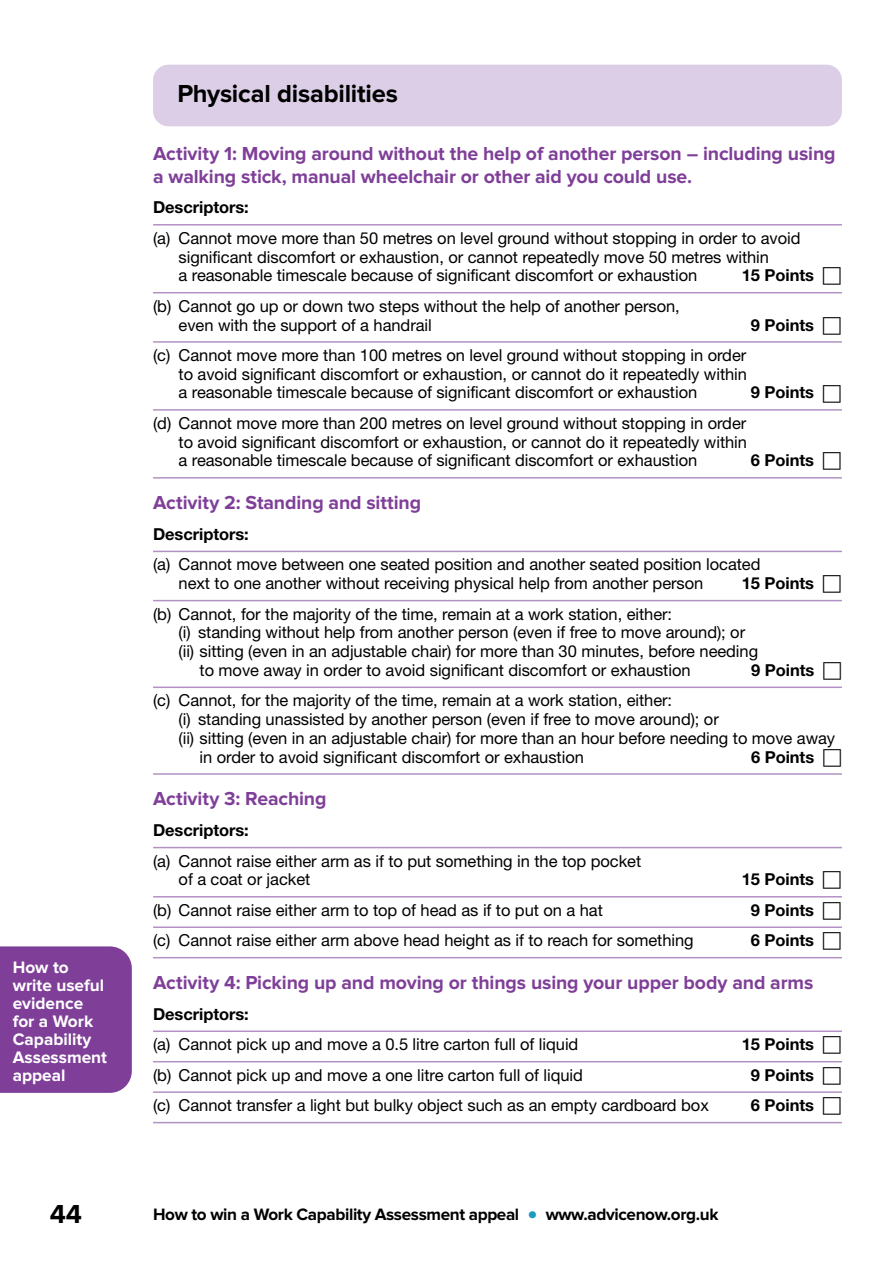
<style>
.page{position:relative;width:893px;height:1263px;background:#fff}
.page>*{position:absolute;margin:0;border:0;box-sizing:border-box;transform-origin:0 0}
.t1{font:700 27px "Proxima Nova";color:#000}
.t2{font:700 25.5px "Proxima Nova";letter-spacing:-.01em;color:#000}
.t3{font:700 19.5px/22.5px "Proxima Nova";letter-spacing:-.005em;color:#7f3f98}
.t4{font:700 17.25px/18px "Proxima Nova";color:#fff}
.t5{font:700 17.1px "Proxima Nova";letter-spacing:-.02em;color:#000}
.t6{font:16.5px/18.8px "Helvetica Neue LT Std";letter-spacing:-.005em;color:#000}
.t7{font:700 16.5px "Helvetica Neue LT Std";letter-spacing:-.005em;color:#000}
.s1{font-family:"Universal Newswith Comm Pi";font-weight:400;font-size:19.5px}
.s2{font-size:30px;color:#1e9ac1}
</style>
<div class="page">
<div style="left:0;top:946px;width:132px;height:147px;background:#7f3f98"></div>
<div style="left:153px;top:65px;width:689px;height:61px;background:#dbcee6;border-radius:15px"></div>
<hr style="left:153px;top:224px;width:689px;height:2px;background:#b292c4">
<hr style="left:153px;top:292px;width:689px;height:1px;background:#b292c4">
<hr style="left:153px;top:341px;width:689px;height:2px;background:#b292c4">
<hr style="left:153px;top:409px;width:689px;height:2px;background:#b292c4">
<hr style="left:153px;top:477px;width:689px;height:2px;background:#b292c4">
<hr style="left:153px;top:551px;width:689px;height:1px;background:#b292c4">
<hr style="left:153px;top:600px;width:689px;height:1px;background:#b292c4">
<hr style="left:153px;top:686px;width:689px;height:2px;background:#b292c4">
<hr style="left:153px;top:773px;width:689px;height:2px;background:#b292c4">
<hr style="left:153px;top:847px;width:689px;height:1px;background:#b292c4">
<hr style="left:153px;top:896px;width:689px;height:1px;background:#b292c4">
<hr style="left:153px;top:926px;width:689px;height:2px;background:#b292c4">
<hr style="left:153px;top:957px;width:689px;height:1px;background:#b292c4">
<hr style="left:153px;top:1030px;width:689px;height:2px;background:#b292c4">
<hr style="left:153px;top:1061px;width:689px;height:1px;background:#b292c4">
<hr style="left:153px;top:1091px;width:689px;height:2px;background:#b292c4">
<hr style="left:153px;top:1122px;width:689px;height:1px;background:#b292c4">
<h2 class="t2" style="left:177px;top:82px;width:222px">Physical disabilities</h2>
<p class="t3" style="left:153px;top:143px;width:684px">Activity 1: Moving around without the help of another person – including using a walking stick, manual wheelchair or other aid you could use.</p>
<p class="t7" style="left:153px;top:197px;width:97px">Descriptors:</p>
<p class="t6" style="left:179px;top:228px;width:623px;text-indent:-26px">(a) Cannot move more than 50 metres on level ground without stopping in order to avoid significant discomfort or exhaustion, or cannot repeatedly move 50 metres within<br>a reasonable timescale because of significant discomfort or exhaustion</p>
<p class="t7" style="left:742px;top:265px;width:101px">15 Points <span class="s1">h</span></p>
<p class="t6" style="left:179px;top:296px;width:503px;text-indent:-26px">(b) Cannot go up or down two steps without the help of another person, even with the support of a handrail</p>
<p class="t7" style="left:751px;top:314px;width:92px">9 Points <span class="s1">h</span></p>
<p class="t6" style="left:179px;top:345px;width:570px;text-align:justify;text-indent:-26px">(c) Cannot move more than 100 metres on level ground without stopping in order to avoid significant discomfort or exhaustion, or cannot do it repeatedly within a reasonable timescale because of significant discomfort or exhaustion</p>
<p class="t7" style="left:751px;top:382px;width:92px">9 Points <span class="s1">h</span></p>
<p class="t6" style="left:179px;top:413px;width:570px;text-align:justify;text-indent:-26px">(d) Cannot move more than 200 metres on level ground without stopping in order to avoid significant discomfort or exhaustion, or cannot do it repeatedly within a reasonable timescale because of significant discomfort or exhaustion</p>
<p class="t7" style="left:751px;top:450px;width:92px">6 Points <span class="s1">h</span></p>
<p class="t3" style="left:153px;top:492px;width:270px">Activity 2: Standing and sitting</p>
<p class="t7" style="left:153px;top:524px;width:97px">Descriptors:</p>
<p class="t6" style="left:179px;top:555px;width:583px;text-indent:-26px">(a) Cannot move between one seated position and another seated position located next to one another without receiving physical help from another person</p>
<p class="t7" style="left:742px;top:573px;width:101px">15 Points <span class="s1">h</span></p>
<p class="t4" style="left:13px;top:959px;width:96px">How to write useful evidence for a Work<br>Capability<br>Assessment appeal</p>
<p class="t6" style="left:153px;top:604px;width:521px">(b) Cannot, for the majority of the time, remain at a work station, either:</p>
<p class="t6" style="left:179px;top:623px;width:568px">(i) standing without help from another person (even if free to move around); or</p>
<p class="t6" style="left:179px;top:642px;width:581px">(ii) sitting (even in an adjustable chair) for more than 30 minutes, before needing</p>
<p class="t6" style="left:200px;top:660px;width:493px">to move away in order to avoid significant discomfort or exhaustion</p>
<p class="t7" style="left:751px;top:660px;width:92px">9 Points <span class="s1">h</span></p>
<p class="t6" style="left:153px;top:691px;width:521px">(c) Cannot, for the majority of the time, remain at a work station, either:</p>
<p class="t6" style="left:179px;top:710px;width:542px">(i) standing unassisted by another person (even if free to move around); or</p>
<p class="t6" style="left:179px;top:728px;width:658px">(ii) sitting (even in an adjustable chair) for more than an hour before needing to move away</p>
<p class="t6" style="left:200px;top:747px;width:386px">in order to avoid significant discomfort or exhaustion</p>
<p class="t7" style="left:751px;top:746px;width:92px">6 Points <span class="s1">h</span></p>
<p class="t3" style="left:153px;top:788px;width:175px">Activity 3: Reaching</p>
<p class="t7" style="left:153px;top:820px;width:97px">Descriptors:</p>
<p class="t6" style="left:179px;top:851px;width:464px;text-indent:-26px">(a) Cannot raise either arm as if to put something in the top pocket of a coat or jacket</p>
<p class="t7" style="left:742px;top:869px;width:101px">15 Points <span class="s1">h</span></p>
<p class="t6" style="left:153px;top:900px;width:451px">(b) Cannot raise either arm to top of head as if to put on a hat</p>
<p class="t7" style="left:751px;top:900px;width:92px">9 Points <span class="s1">h</span></p>
<p class="t6" style="left:153px;top:931px;width:542px">(c) Cannot raise either arm above head height as if to reach for something</p>
<p class="t7" style="left:751px;top:930px;width:92px">6 Points <span class="s1">h</span></p>
<p class="t3" style="left:153px;top:972px;width:662px">Activity 4: Picking up and moving or things using your upper body and arms</p>
<p class="t7" style="left:153px;top:1004px;width:97px">Descriptors:</p>
<p class="t6" style="left:153px;top:1035px;width:427px">(a) Cannot pick up and move a 0.5 litre carton full of liquid</p>
<p class="t7" style="left:742px;top:1034px;width:101px">15 Points <span class="s1">h</span></p>
<p class="t6" style="left:153px;top:1065px;width:431px">(b) Cannot pick up and move a one litre carton full of liquid</p>
<p class="t7" style="left:751px;top:1065px;width:92px">9 Points <span class="s1">h</span></p>
<p class="t6" style="left:153px;top:1096px;width:557px">(c) Cannot transfer a light but bulky object such as an empty cardboard box</p>
<p class="t7" style="left:751px;top:1095px;width:92px">6 Points <span class="s1">h</span></p>
<h1 class="t1" style="left:50px;top:1202px;width:34px">44</h1>
<p class="t5" style="left:153px;top:1206px;width:567px">How to win a Work Capability Assessment appeal <span class="s2">•</span> www.advicenow.org.uk</p>
</div>
